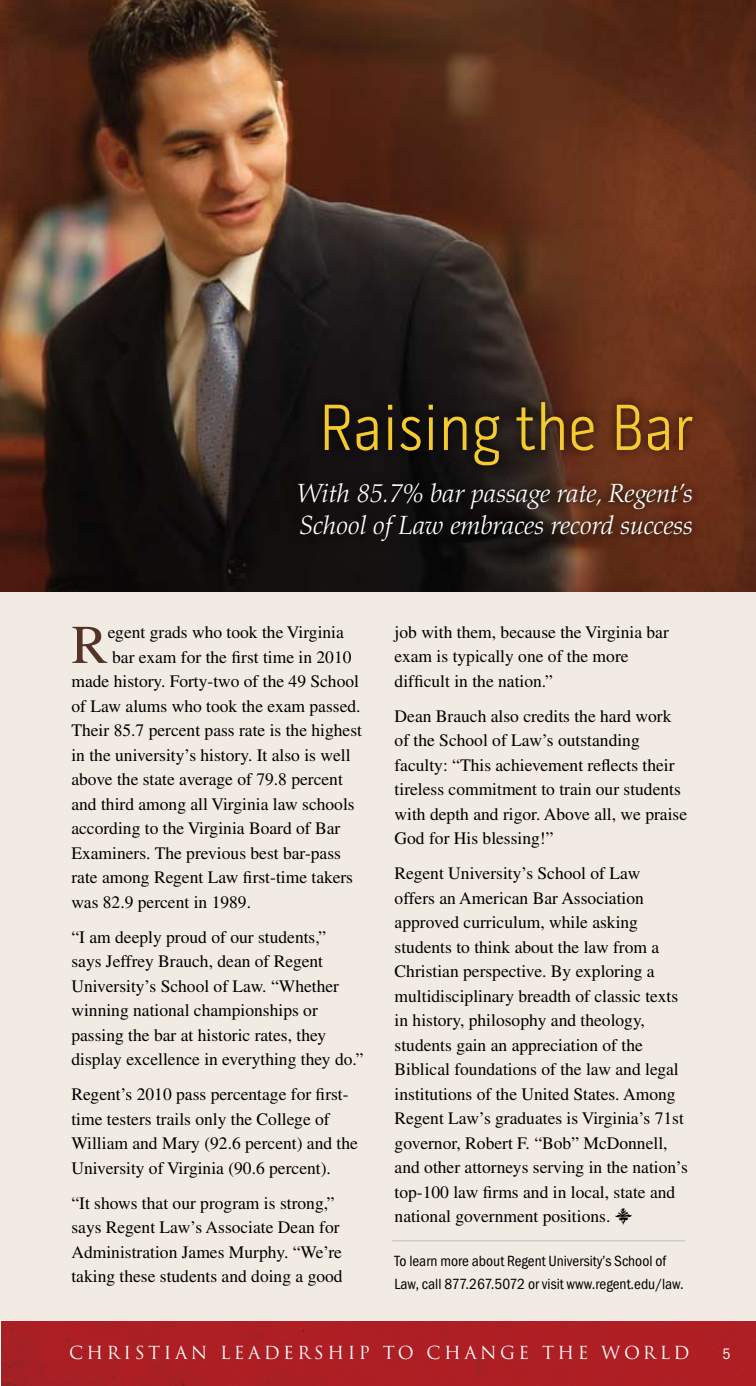
<style>
.page{position:relative;width:756px;height:1386px;background:#fff}
.page>*{position:absolute;margin:0;border:0;box-sizing:border-box;transform-origin:0 0}
.t1{font:300 66.5px "Pill Gothic 300 mg";color:#f5ca2e}
.t2{font:54.43px "Times";color:#543226}
.t3{font:italic 300 26.25px/31.5px "Palatino";color:#fff}
.t4{font:17.5px/24.5px "Times";color:#000}
.t5{font:17.5px "Trajan Pro";letter-spacing:.2em;color:#fff}
.t6{font:15.75px "Franklin Gothic Cond";color:#fff}
.t7{font:15.4px/22.8px "Franklin Gothic Cond";color:#000}
</style>
<div class="page">
<div style="left:0;top:532px;width:756px;height:791px;background:#f1ebe3"></div>
<img style="left:0;top:0;width:756px;height:592px">
<div style="left:1px;top:1321px;width:755px;height:65px;background:#ad1f24"></div>
<div style="left:289px;top:392px;width:410px;height:157px;background:#000;opacity:.75"></div>
<hr style="left:392px;top:1240px;width:293px;height:1px;background:#b9bdc3">
<h1 class="t1" style="left:319px;top:401px;width:376px">Raising the Bar</h1>
<h3 class="t3" style="left:297px;top:478px;width:398px">With 85.7% bar passage rate, Regent’s<br>School of Law embraces record success</h3>
<h2 class="t2" style="left:71px;top:614px;width:38px">R</h2>
<p class="t4" style="left:108px;top:620px;width:238px">egent grads who took the Virginia</p>
<p class="t4" style="left:112px;top:645px;width:241px">bar exam for the first time in 2010</p>
<p class="t4" style="left:71px;top:669px;width:289px">made history. Forty-two of the 49 School</p>
<p class="t4" style="left:71px;top:694px;width:291px">of Law alums who took the exam passed.</p>
<p class="t4" style="left:71px;top:718px;width:292px">Their 85.7 percent pass rate is the highest</p>
<p class="t4" style="left:71px;top:743px;width:281px">in the university’s history. It also is well</p>
<p class="t4" style="left:71px;top:767px;width:273px">above the state average of 79.8 percent</p>
<p class="t4" style="left:71px;top:792px;width:285px">and third among all Virginia law schools</p>
<p class="t4" style="left:71px;top:816px;width:270px">according to the Virginia Board of Bar</p>
<p class="t4" style="left:71px;top:841px;width:271px">Examiners. The previous best bar-pass</p>
<p class="t4" style="left:71px;top:865px;width:283px">rate among Regent Law first-time takers</p>
<p class="t4" style="left:71px;top:890px;width:181px">was 82.9 percent in 1989.</p>
<p class="t4" style="left:71px;top:925px;width:294px">“I am deeply proud of our students,”<br>says Jeffrey Brauch, dean of Regent University’s School of Law. “Whether winning national championships or passing the bar at historic rates, they display excellence in everything they do.”</p>
<p class="t4" style="left:71px;top:1082px;width:288px">Regent’s 2010 pass percentage for first&shy;time testers trails only the College of William and Mary (92.6 percent) and the University of Virginia (90.6 percent).</p>
<p class="t4" style="left:71px;top:1191px;width:273px">“It shows that our program is strong,” says Regent Law’s Associate Dean for Administration James Murphy. “We’re taking these students and doing a good</p>
<p class="t4" style="left:395px;top:620px;width:276px">job with them, because the Virginia bar exam is typically one of the more difficult in the nation.”</p>
<p class="t4" style="left:395px;top:704px;width:294px">Dean Brauch also credits the hard work of the School of Law’s outstanding faculty: “This achievement reflects their tireless commitment to train our students with depth and rigor. Above all, we praise God for His blessing!”</p>
<p class="t4" style="left:395px;top:861px;width:295px">Regent University’s School of Law<br>offers an American Bar Association approved curriculum, while asking students to think about the law from a Christian perspective. By exploring a multidisciplinary breadth of classic texts in history, philosophy and theology, students gain an appreciation of the Biblical foundations of the law and legal institutions of the United States. Among Regent Law’s graduates is Virginia’s 71st governor, Robert F. “Bob” McDonnell, and other attorneys serving in the nation’s top-100 law firms and in local, state and national government positions.</p>
<p class="t7" style="left:395px;top:1250px;width:291px">To learn more about Regent University’s School of<br>Law, call 877.267.5072 or visit www.regent.edu/law.</p>
<p class="t5" style="left:69px;top:1342px;width:622px">CHRISTIAN LEADERSHIP TO CHANGE THE WORLD</p>
<p class="t6" style="left:723px;top:1345px;width:10px">5</p>
</div>
